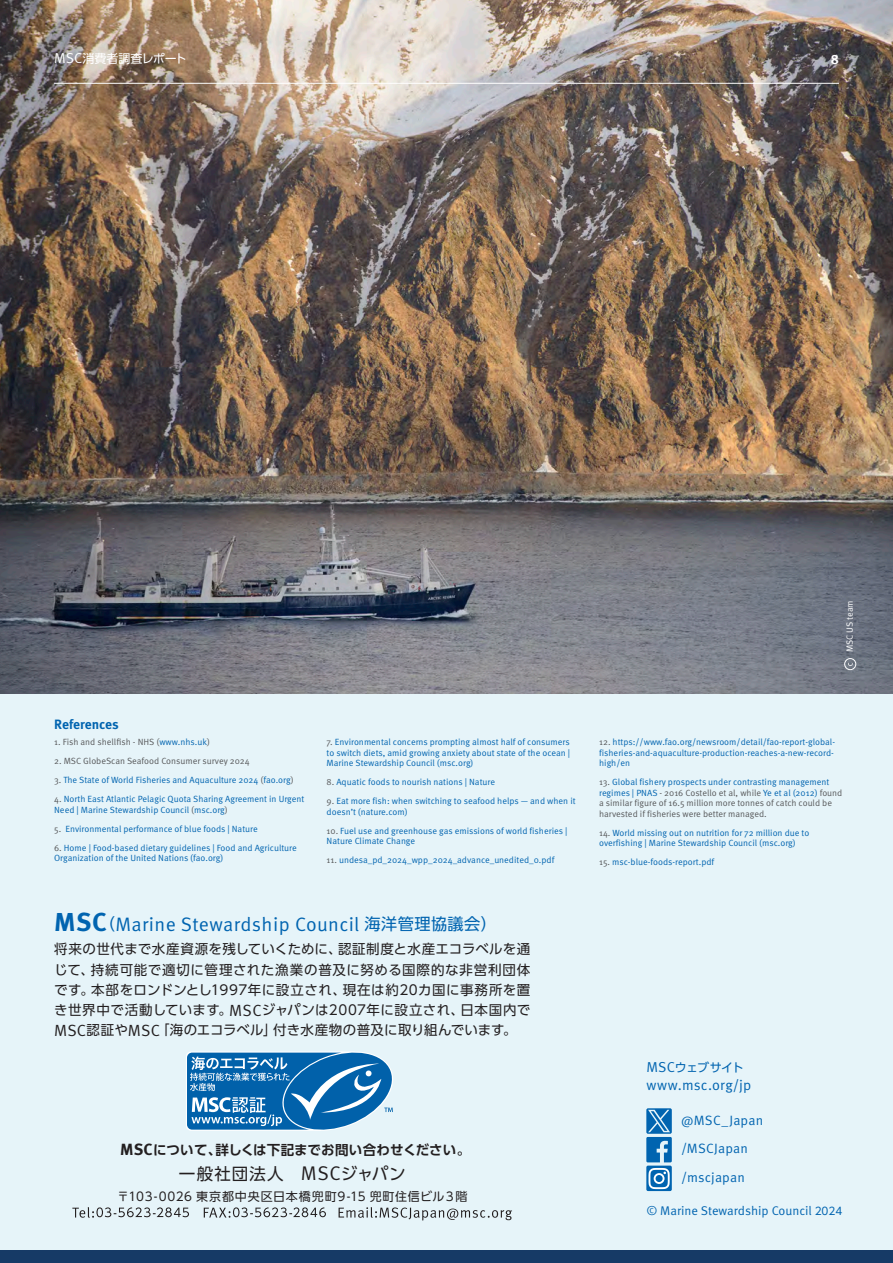
<style>
.page{position:relative;width:893px;height:1263px;background:#fff}
.page>*{position:absolute;margin:0;border:0;box-sizing:border-box;transform-origin:0 0}
.t1{font:19.5px "Meta Pro";letter-spacing:.02em;color:#0164b0}
.t2{font:16.5px "UD Shin Go Pro";letter-spacing:.055em;color:#231f20}
.t3{font:14.4px "Meta Pro";letter-spacing:.015em;color:#0164b0}
.t4{font:13.5px/20.2px "UD Shin Go Pro";letter-spacing:.025em;color:#231f20;text-align:justify}
.t5{font:13.5px "Meta Pro";letter-spacing:.01em;color:#0164b0}
.t6{font:700 13.5px "UD Shin Go Pro De";letter-spacing:.01em;color:#231f20}
.t7{font:700 13.5px "Meta Pro";letter-spacing:-.005em;color:#0164b0}
.t8{font:700 13.5px "Meta Pro";color:#fff}
.t9{font:12.6px "Meta Pro";color:#0164b0}
.t10{font:12px "UD Shin Go Pro";letter-spacing:.055em;color:#231f20}
.t11{font:12px "UD Shin Go Pro";letter-spacing:-.005em;color:#fff}
.t12{font:12px "UD Shin Go Pro";letter-spacing:-.06em;color:#0164b0}
.t13{font:9px/10.5px "Meta Pro";color:#0164b0}
.t14{font:9px/10.5px "Meta Pro";color:#57585a}
.t15{font:9px "Meta Pro";color:#fff}
.s1{font-family:"Meta Pro";font-size:14.4px}
.s2{color:#0164b0}
.s3{color:#57585a}
.s4{font-weight:700;font-size:25.95px}
.s5{font-family:"UD Shin Go Pro";font-size:16.2px}
.s6{font-family:"Meta Pro";font-size:16.2px}
.s7{font-family:"Meta Pro";font-size:19.8px}
.s8{font-family:"UD Shin Go Pro";font-size:10.5px}
</style>
<div class="page">
<div style="left:0;top:694px;width:893px;height:569px;background:#e6f4f9"></div>
<img style="left:0;top:0;width:893px;height:694px">
<svg style="left:848px;top:662px;width:5px;height:4px"></svg>
<div style="left:844px;top:658px;width:12px;height:12px;border:1px solid #fff;border-radius:50%"></div>
<hr style="left:54px;top:83px;width:785px;height:1px;background:#fff">
<div style="left:0;top:1250px;width:893px;height:13px;background:#163a66"></div>
<svg style="left:646px;top:1108px;width:26px;height:54px"></svg>
<div style="left:646px;top:1165px;width:26px;height:26px;background:#0164b0;border-radius:2px"></div>
<svg style="left:648px;top:1168px;width:22px;height:21px"></svg>
<svg style="left:186px;top:1051px;width:207px;height:80px"></svg>
<svg style="left:72px;top:1207px;width:254px;height:11px"></svg>
<svg style="left:339px;top:1207px;width:173px;height:13px"></svg>
<h3 class="t11" style="left:54px;top:48px;width:134px"><span class="s1">MSC</span>消費者調査レポート</h3>
<h3 class="t8" style="left:831px;top:51px;width:10px">8</h3>
<p class="t15" style="left:844px;top:652px;width:53px;rotate:-90deg">MSC US team</p>
<h3 class="t7" style="left:54px;top:716px;width:66px">References</h3>
<p class="t14" style="left:54px;top:737px;width:157px">1. Fish and shellfish - NHS (<span class="s2">www.nhs.uk</span>)</p>
<p class="t14" style="left:54px;top:756px;width:197px">2. MSC GlobeScan Seafood Consumer survey 2024</p>
<p class="t13" style="left:54px;top:775px;width:241px"><span class="s3">3.</span> The State of World Fisheries and Aquaculture 2024 <span class="s3">(</span>fao.org<span class="s3">)</span></p>
<p class="t13" style="left:54px;top:794px;width:252px"><span class="s3">4.</span> North East Atlantic Pelagic Quota Sharing Agreement in Urgent<br>Need | Marine Stewardship Council <span class="s3">(</span>msc.org<span class="s3">)</span></p>
<p class="t13" style="left:54px;top:824px;width:205px"><span class="s3">5.</span> Environmental performance of blue foods | Nature</p>
<p class="t13" style="left:54px;top:843px;width:244px"><span class="s3">6.</span> Home | Food-based dietary guidelines | Food and Agriculture<br>Organization of the United Nations (fao.org)</p>
<p class="t13" style="left:327px;top:737px;width:245px;text-align:justify"><span class="s3">7.</span> Environmental concerns prompting almost half of consumers to switch diets, amid growing anxiety about state of the ocean | Marine Stewardship Council (msc.org)</p>
<p class="t13" style="left:327px;top:777px;width:170px"><span class="s3">8.</span> Aquatic foods to nourish nations | Nature</p>
<p class="t13" style="left:327px;top:796px;width:250px"><span class="s3">9.</span> Eat more fish: when switching to seafood helps — and when it doesn’t (nature.com)</p>
<p class="t13" style="left:327px;top:826px;width:242px"><span class="s3">10.</span> Fuel use and greenhouse gas emissions of world fisheries |<br>Nature Climate Change</p>
<p class="t13" style="left:327px;top:855px;width:229px"><span class="s3">11.</span> undesa_pd_2024_wpp_2024_advance_unedited_0.pdf</p>
<h1 class="t1" style="left:54px;top:912px;width:444px"><span class="s4">MSC</span><span class="s5">（</span>Marine Stewardship Council <span class="s5">海洋管理協議会）</span></h1>
<h3 class="t4" style="left:54px;top:939px;width:478px">将来の世代まで水産資源を残していくために、認証制度と水産エコラベルを通じて、持続可能で適切に管理された漁業の普及に努める国際的な非営利団体です。本部をロンドンとし1997年に設立され、現在は約20カ国に事務所を置き世界中で活動しています。<span class="s6">MSC</span>ジャパンは2007年に設立され、日本国内で<span class="s6">MSC</span>認証や<span class="s6">MSC</span>「海のエコラベル」付き水産物の普及に取り組んでいます。</h3>
<h3 class="t6" style="left:120px;top:1139px;width:352px"><span class="s6">MSC</span>について、詳しくは下記までお問い合わせください。</h3>
<h2 class="t2" style="left:179px;top:1160px;width:228px">一般社団法人　<span class="s7">MSC</span>ジャパン</h2>
<h3 class="t10" style="left:117px;top:1186px;width:352px">〒103<span class="s1">-</span>0026 東京都中央区日本橋兜町9<span class="s1">-</span>15 兜町住信ビル３階</h3>
<p class="t13" style="left:599px;top:737px;width:237px"><span class="s3">12.</span> https://www.fao.org/newsroom/detail/fao-report-global&shy;fisheries-and-aquaculture-production-reaches-a-new-record&shy;high/en</p>
<p class="t14" style="left:599px;top:777px;width:245px">13. <span class="s2">Global fishery prospects under contrasting management regimes | PNAS</span> - 2016 Costello et al, while <span class="s2">Ye et al (2012)</span> found a similar figure of 16.5 million more tonnes of catch could be harvested if fisheries were better managed.</p>
<p class="t13" style="left:599px;top:828px;width:212px"><span class="s3">14.</span> World missing out on nutrition for 72 million due to overfishing | Marine Stewardship Council (msc.org)</p>
<p class="t13" style="left:599px;top:857px;width:117px"><span class="s3">15.</span> msc-blue-foods-report.pdf</p>
<h3 class="t12" style="left:646px;top:1057px;width:99px"><span class="s1">MSC</span>ウェブサイト</h3>
<h3 class="t3" style="left:646px;top:1075px;width:107px">www.msc.org/jp</h3>
<h3 class="t5" style="left:681px;top:1111px;width:84px">@MSC_Japan</h3>
<h3 class="t5" style="left:681px;top:1140px;width:68px">/MSCJapan</h3>
<h3 class="t5" style="left:681px;top:1169px;width:65px">/mscjapan</h3>
<h3 class="t9" style="left:646px;top:1203px;width:198px">© Marine Stewardship Council <span class="s8">2024</span></h3>
</div>
